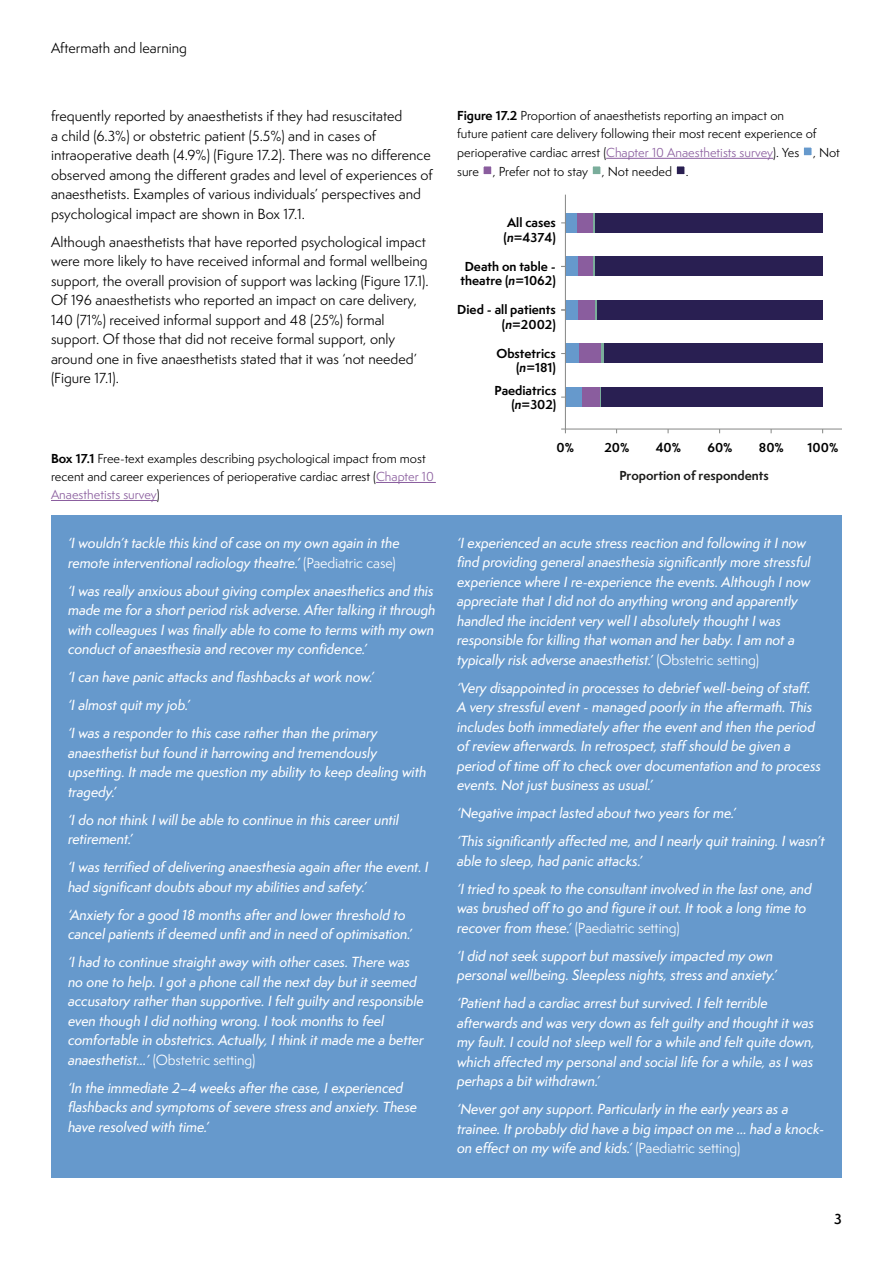
<style>
.page{position:relative;width:893px;height:1263px;background:#fff}
.page>*{position:absolute;margin:0;border:0;box-sizing:border-box;transform-origin:0 0}
.t1{font:13.5px/19.5px "Semplicita Pro Med It";letter-spacing:-.01em;color:#fff}
.t2{font:13.5px/19.5px "Semplicita Pro";color:#000}
.t3{font:13.5px "Semplicita Pro";letter-spacing:-.01em;color:#fff}
.t4{font:600 13.5px "Semplicita Pro";color:#000}
.t5{font:12px/18.6px "Semplicita Pro";color:#000}
.t6{font:700 12px/14.4px "Semplicita Pro";color:#000;text-align:right}
.t7{font:700 12px "Semplicita Pro";color:#1d1d1b}
.s1{font-weight:700}
.s2{color:#8a5d9e}
.s3{font-family:"Semplicita Pro"}
.s4{font-family:"Semplicita Pro Med It"}
.s5{font-style:italic}
</style>
<div class="page">
<hr style="left:606px;top:158px;width:167px;height:1px;background:#8a5d9e">
<div style="left:802px;top:146px;width:11px;height:11px;background:#69c;border:2px solid #fff"></div>
<div style="left:482px;top:165px;width:11px;height:11px;background:#8a5d9e;border:2px solid #fff"></div>
<div style="left:591px;top:165px;width:11px;height:11px;background:#7aad9b;border:2px solid #fff"></div>
<div style="left:675px;top:165px;width:11px;height:11px;background:#291f51;border:2px solid #fff"></div>
<hr style="left:561px;top:428px;width:281px;height:2px;background:#888a88">
<div style="left:565px;top:213px;width:12px;height:19px;background:#69c"></div>
<div style="left:577px;top:213px;width:16px;height:19px;background:#8a5d9e"></div>
<svg style="left:593px;top:213px;width:2px;height:19px"></svg>
<div style="left:595px;top:213px;width:228px;height:19px;background:#291f52"></div>
<div style="left:565px;top:257px;width:13px;height:19px;background:#69c"></div>
<div style="left:578px;top:257px;width:15px;height:19px;background:#8a5d9e"></div>
<svg style="left:593px;top:257px;width:2px;height:19px"></svg>
<div style="left:595px;top:257px;width:228px;height:19px;background:#291f52"></div>
<div style="left:565px;top:300px;width:13px;height:19px;background:#69c"></div>
<div style="left:578px;top:300px;width:17px;height:19px;background:#8a5d9e"></div>
<hr style="left:595px;top:300px;width:3px;height:19px;background:#7aad9b">
<div style="left:598px;top:300px;width:225px;height:19px;background:#291f52"></div>
<div style="left:565px;top:344px;width:15px;height:19px;background:#69c"></div>
<div style="left:580px;top:344px;width:21px;height:19px;background:#8a5d9e"></div>
<hr style="left:601px;top:344px;width:3px;height:19px;background:#7aad9b">
<div style="left:604px;top:344px;width:219px;height:19px;background:#291f52"></div>
<div style="left:565px;top:387px;width:17px;height:19px;background:#69c"></div>
<div style="left:582px;top:387px;width:19px;height:19px;background:#8a5d9e"></div>
<div style="left:601px;top:387px;width:222px;height:19px;background:#291f52"></div>
<hr style="left:565px;top:195px;width:1px;height:234px;background:#888a88">
<hr style="left:376px;top:482px;width:60px;height:1px;background:#8a5d9e">
<hr style="left:51px;top:500px;width:106px;height:1px;background:#8a5d9e">
<div style="left:51px;top:516px;width:791px;height:662px;background:#69c"></div>
<p class="t2" style="left:51px;top:38px;width:137px">Aftermath and learning</p>
<p class="t2" style="left:51px;top:106px;width:383px">frequently reported by anaesthetists if they had resuscitated<br>a child (6.3%) or obstetric patient (5.5%) and in cases of intraoperative death (4.9%) (Figure 17.2). There was no difference observed among the different grades and level of experiences of anaesthetists. Examples of various individuals’ perspectives and psychological impact are shown in Box 17.1.</p>
<p class="t2" style="left:51px;top:232px;width:379px">Although anaesthetists that have reported psychological impact were more likely to have received informal and formal wellbeing support, the overall provision of support was lacking (Figure 17.1).<br>Of 196 anaesthetists who reported an impact on care delivery, 140 (71%) received informal support and 48 (25%) formal support. Of those that did not receive formal support, only around one in five anaesthetists stated that it was ‘not needed’ (Figure 17.1).</p>
<p class="t5" style="left:51px;top:449px;width:384px;line-height:18px"><span class="s1">Box 17.1</span> Free-text examples describing psychological impact from most recent and career experiences of perioperative cardiac arrest (<span class="s2">Chapter 10<br>Anaesthetists survey</span>)</p>
<p class="t1" style="left:68px;top:533px;width:333px">‘I wouldn’t tackle this kind of case on my own again in the remote interventional radiology theatre.’ <span class="s3">(Paediatric case)</span></p>
<p class="t1" style="left:68px;top:581px;width:369px">‘I was really anxious about giving complex anaesthetics and this made me for a short period risk adverse. After talking it through with colleagues I was finally able to come to terms with my own conduct of anaesthesia and recover my confidence.’</p>
<p class="t1" style="left:68px;top:663px;width:311px;line-height:28px">‘I can have panic attacks and flashbacks at work now.’ ‘I almost quit my job.’<br>‘I was a responder to this case rather than the primary</p>
<p class="t1" style="left:68px;top:743px;width:360px">anaesthetist but found it harrowing and tremendously upsetting. It made me question my ability to keep dealing with tragedy.’</p>
<p class="t1" style="left:68px;top:810px;width:333px">‘I do not think I will be able to continue in this career until retirement.’</p>
<p class="t1" style="left:68px;top:857px;width:362px">‘I was terrified of delivering anaesthesia again after the event. I had significant doubts about my abilities and safety.’</p>
<p class="t1" style="left:68px;top:905px;width:346px">‘Anxiety for a good 18 months after and lower threshold to cancel patients if deemed unfit and in need of optimisation.’</p>
<p class="t1" style="left:68px;top:952px;width:357px">‘I had to continue straight away with other cases. There was no one to help. I got a phone call the next day but it seemed accusatory rather than supportive. I felt guilty and responsible even though I did nothing wrong. I took months to feel comfortable in obstetrics. Actually, I think it made me a better</p>
<p class="t3" style="left:68px;top:1050px;width:189px"><span class="s4">anaesthetist…’</span> (Obstetric setting)</p>
<p class="t1" style="left:68px;top:1078px;width:351px">‘In the immediate 2–4 weeks after the case, I experienced flashbacks and symptoms of severe stress and anxiety. These have resolved with time.’</p>
<p class="t5" style="left:457px;top:106px;width:384px"><span class="s1">Figure 17.2</span> Proportion of anaesthetists reporting an impact on<br>future patient care delivery following their most recent experience of perioperative cardiac arrest (<span class="s2">Chapter 10 Anaesthetists survey</span>). Yes , Not sure , Prefer not to stay , Not needed .</p>
<p class="t6" style="left:504px;top:215px;width:54px;text-align:left">All cases (<span class="s5">n</span>=4374)</p>
<p class="t6" style="left:461px;top:259px;width:97px;text-align:center">Death on table - theatre (<span class="s5">n</span>=1062)</p>
<p class="t6" style="left:457px;top:302px;width:100px">Died - all patients (<span class="s5">n</span>=2002)</p>
<p class="t6" style="left:496px;top:346px;width:61px">Obstetrics (<span class="s5">n</span>=181)</p>
<p class="t6" style="left:494px;top:383px;width:64px">Paediatrics (<span class="s5">n</span>=302)</p>
<p class="t6" style="left:557px;top:441px;width:19px">0%</p>
<p class="t6" style="left:604px;top:441px;width:27px">20%</p>
<p class="t6" style="left:656px;top:441px;width:27px">40%</p>
<p class="t6" style="left:707px;top:441px;width:27px">60%</p>
<p class="t6" style="left:759px;top:441px;width:27px">80%</p>
<p class="t6" style="left:808px;top:441px;width:32px">100%</p>
<p class="t7" style="left:619px;top:467px;width:151px">Proportion of respondents</p>
<p class="t1" style="left:457px;top:533px;width:355px">‘I experienced an acute stress reaction and following it I now find providing general anaesthesia significantly more stressful experience where I re-experience the events. Although I now appreciate that I did not do anything wrong and apparently handled the incident very well I absolutely thought I was responsible for killing that woman and her baby. I am not a typically risk adverse anaesthetist.’ <span class="s3">(Obstetric setting)</span></p>
<p class="t1" style="left:457px;top:678px;width:365px">‘Very disappointed in processes to debrief well-being of staff.<br>A very stressful event - managed poorly in the aftermath. This includes both immediately after the event and then the period of review afterwards. In retrospect, staff should be given a period of time off to check over documentation and to process events. Not just business as usual.’</p>
<p class="t1" style="left:457px;top:799px;width:369px;line-height:28px">‘Negative impact lasted about two years for me.’<br>‘This significantly affected me, and I nearly quit training. I wasn’t</p>
<p class="t1" style="left:457px;top:847px;width:356px;line-height:28px">able to sleep, had panic attacks.’<br>‘I tried to speak to the consultant involved in the last one, and</p>
<p class="t1" style="left:457px;top:898px;width:351px">was brushed off to go and figure it out. It took a long time to</p>
<p class="t3" style="left:457px;top:918px;width:224px"><span class="s4">recover from these.’</span> (Paediatric setting)</p>
<p class="t1" style="left:457px;top:946px;width:321px">‘I did not seek support but massively impacted my own personal wellbeing. Sleepless nights, stress and anxiety.’</p>
<p class="t1" style="left:457px;top:993px;width:359px">‘Patient had a cardiac arrest but survived. I felt terrible afterwards and was very down as felt guilty and thought it was my fault. I could not sleep well for a while and felt quite down, which affected my personal and social life for a while, as I was perhaps a bit withdrawn.’</p>
<p class="t1" style="left:457px;top:1099px;width:369px">‘Never got any support. Particularly in the early years as a trainee. It probably did have a big impact on me … had a knock&shy;on effect on my wife and kids.’ <span class="s3">(Paediatric setting)</span></p>
<p class="t4" style="left:834px;top:1208px;width:9px">3</p>
</div>
